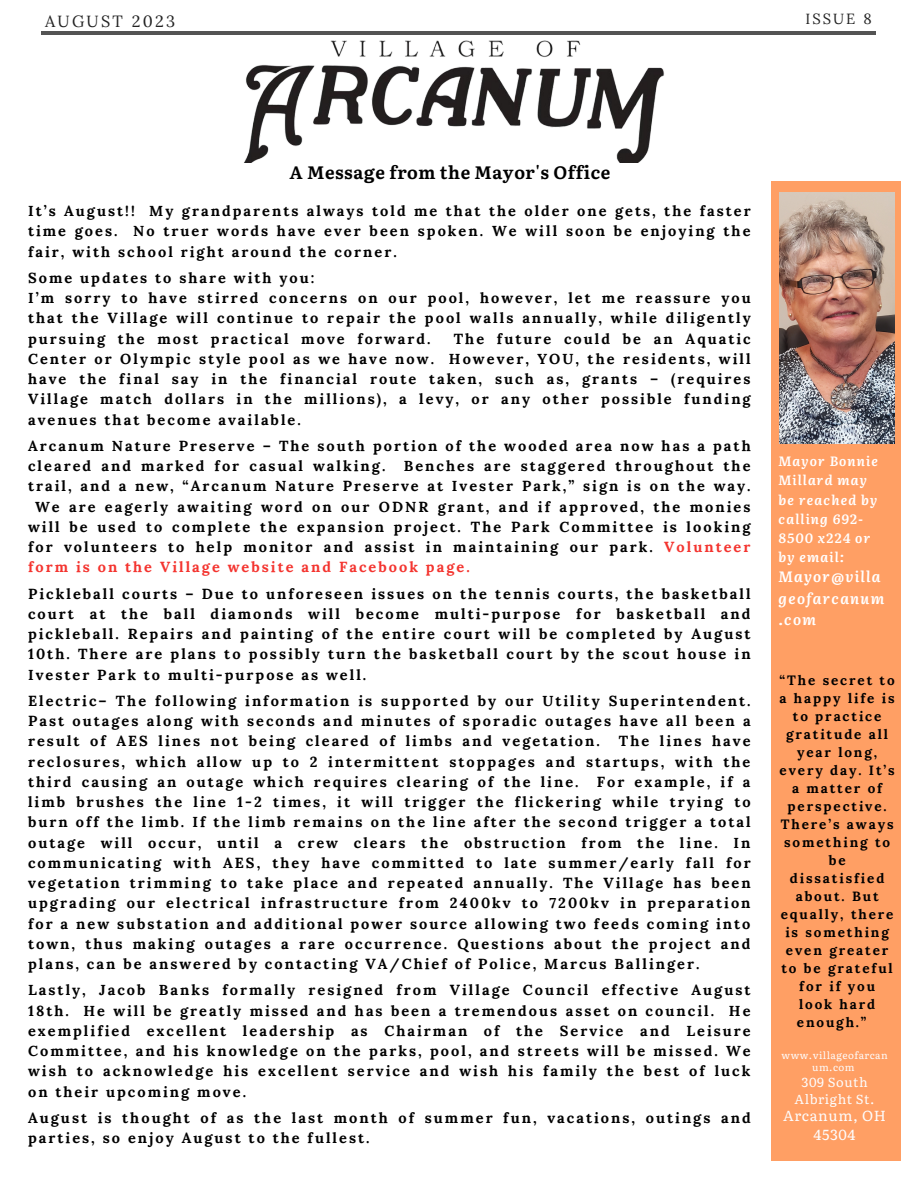
<style>
.page{position:relative;width:918px;height:1188px;background:#fff}
.page>*{position:absolute;margin:0;border:0;box-sizing:border-box;transform-origin:0 0}
.t1{font:700 18px "Literata";letter-spacing:.03em;color:#000}
.t2{font:16.2px "Lora";letter-spacing:.14em;color:#222}
.t3{font:italic 700 15px/21.3px "Literata";letter-spacing:.085em;color:#fff}
.t4{font:14.7px "Lora";letter-spacing:.14em;color:#222}
.t5{font:700 14.55px/20.2px "Lora";letter-spacing:.14em;color:#000;text-align:justify}
.t6{font:700 14.55px "Lora";letter-spacing:.14em;color:#f4342f}
.t7{font:14.55px/18.5px "Literata";letter-spacing:.045em;color:#fdfcfc;text-align:center}
.t8{font:700 13.5px "Lora";letter-spacing:.14em;color:#000}
.t9{font:italic 700 13.5px/19.2px "Literata";letter-spacing:.085em;color:#fff}
.t10{font:13.05px/16.8px "Literata";letter-spacing:.045em;color:#fdfcfc;text-align:center}
.t11{font:10.05px/12.6px "Literata";letter-spacing:.045em;color:#fdfcfc;text-align:center}
.s1{color:#f4342f}
</style>
<div class="page">
<div style="left:771px;top:181px;width:129px;height:980px;background:#ff9f64"></div>
<img style="left:223px;top:34px;width:453px;height:129px">
<img style="left:780px;top:193px;width:115px;height:251px">
<hr style="left:41px;top:31px;width:834px;height:3px;background:#545454">
<p class="t2" style="left:45px;top:10px;width:132px">AUGUST 2023</p>
<p class="t4" style="left:805px;top:10px;width:68px">ISSUE 8</p>
<p class="t1" style="left:290px;top:157px;width:322px">A Message from the Mayor's Office</p>
<p class="t5" style="left:28px;top:201px;width:724px">It’s August!! My grandparents always told me that the older one gets, the faster time goes. No truer words have ever been spoken. We will soon be enjoying the fair, with school right around the corner.</p>
<p class="t5" style="left:28px;top:267px;width:288px">Some updates to share with you:</p>
<p class="t5" style="left:28px;top:288px;width:724px">I’m sorry to have stirred concerns on our pool, however, let me reassure you that the Village will continue to repair the pool walls annually, while diligently pursuing the most practical move forward.</p>
<p class="t5" style="left:28px;top:328px;width:724px;text-indent:426px">The future could be an Aquatic Center or Olympic style pool as we have now. However, YOU, the residents, will have the final say in the financial route taken, such as, grants – (requires Village match dollars in the millions), a levy, or any other possible funding avenues that become available.</p>
<p class="t5" style="left:28px;top:435px;width:724px">Arcanum Nature Preserve – The south portion of the wooded area now has a path cleared and marked for casual walking.</p>
<p class="t5" style="left:404px;top:456px;width:348px">Benches are staggered throughout the</p>
<p class="t5" style="left:28px;top:476px;width:724px">trail, and a new, “Arcanum Nature Preserve at Ivester Park,” sign is on the way.</p>
<p class="t5" style="left:35px;top:496px;width:717px">We are eagerly awaiting word on our ODNR grant, and if approved, the monies</p>
<p class="t5" style="left:28px;top:516px;width:724px">will be used to complete the expansion project. The Park Committee is looking</p>
<p class="t5" style="left:28px;top:537px;width:724px">for volunteers to help monitor and assist in maintaining our park. <span class="s1">Volunteer</span></p>
<p class="t6" style="left:28px;top:558px;width:443px">form is on the Village website and Facebook page.</p>
<p class="t5" style="left:28px;top:583px;width:724px">Pickleball courts – Due to unforeseen issues on the tennis courts, the basketball court at the ball diamonds will become multi-purpose for basketball and pickleball. Repairs and painting of the entire court will be completed by August 10th. There are plans to possibly turn the basketball court by the scout house in Ivester Park to multi-purpose as well.</p>
<p class="t5" style="left:28px;top:690px;width:724px">Electric– The following information is supported by our Utility Superintendent.<br>Past outages along with seconds and minutes of sporadic outages have all been a result of AES lines not being cleared of limbs and vegetation.</p>
<p class="t5" style="left:28px;top:731px;width:724px;text-indent:591px">The lines have reclosures, which allow up to 2 intermittent stoppages and startups, with the third causing an outage which requires clearing of the line.</p>
<p class="t5" style="left:28px;top:771px;width:724px;text-indent:569px">For example, if a limb brushes the line 1-2 times, it will trigger the flickering while trying to burn off the limb. If the limb remains on the line after the second trigger a total outage will occur, until a crew clears the obstruction from the line. In communicating with AES, they have committed to late summer/early fall for vegetation trimming to take place and repeated annually. The Village has been upgrading our electrical infrastructure from 2400kv to 7200kv in preparation for a new substation and additional power source allowing two feeds coming into town, thus making outages a rare occurrence. Questions about the project and plans, can be answered by contacting VA/Chief of Police, Marcus Ballinger.</p>
<p class="t5" style="left:28px;top:980px;width:724px">Lastly, Jacob Banks formally resigned from Village Council effective August 18th. He will be greatly missed and has been a tremendous asset on council. He exemplified excellent leadership as Chairman of the Service and Leisure Committee, and his knowledge on the parks, pool, and streets will be missed. We wish to acknowledge his excellent service and wish his family the best of luck on their upcoming move.</p>
<p class="t5" style="left:28px;top:1107px;width:724px">August is thought of as the last month of summer fun, vacations, outings and parties, so enjoy August to the fullest.</p>
<p class="t9" style="left:779px;top:451px;width:101px">Mayor Bonnie<br>Millard may be reached by calling 692-<br>8500 x224 or by email:</p>
<p class="t3" style="left:779px;top:565px;width:107px">Mayor@villa geofarcanum .com</p>
<p class="t8" style="left:780px;top:672px;width:117px">“The secret to</p>
<p class="t8" style="left:780px;top:690px;width:117px">a happy life is</p>
<p class="t8" style="left:793px;top:708px;width:90px">to practice</p>
<p class="t8" style="left:786px;top:726px;width:104px">gratitude all</p>
<p class="t8" style="left:797px;top:744px;width:82px">year long,</p>
<p class="t8" style="left:780px;top:762px;width:117px">every day. It’s</p>
<p class="t8" style="left:792px;top:780px;width:92px">a matter of</p>
<p class="t8" style="left:788px;top:798px;width:101px">perspective.</p>
<p class="t8" style="left:781px;top:816px;width:114px">There’s aways</p>
<p class="t8" style="left:784px;top:834px;width:107px">something to</p>
<p class="t8" style="left:829px;top:852px;width:18px">be</p>
<p class="t8" style="left:790px;top:870px;width:96px">dissatisfied</p>
<p class="t8" style="left:796px;top:888px;width:84px">about. But</p>
<p class="t8" style="left:781px;top:906px;width:114px">equally, there</p>
<p class="t8" style="left:785px;top:924px;width:105px">is something</p>
<p class="t8" style="left:786px;top:942px;width:104px">even greater</p>
<p class="t8" style="left:781px;top:960px;width:113px">to be grateful</p>
<p class="t8" style="left:799px;top:978px;width:78px">for if you</p>
<p class="t8" style="left:799px;top:996px;width:78px">look hard</p>
<p class="t8" style="left:797px;top:1014px;width:71px">enough.”</p>
<p class="t11" style="left:782px;top:1048px;width:108px">www.villageofarcan um.com</p>
<p class="t10" style="left:795px;top:1073px;width:81px">309 South<br>Albright St.</p>
<p class="t7" style="left:783px;top:1106px;width:104px">Arcanum, OH<br>45304</p>
</div>
